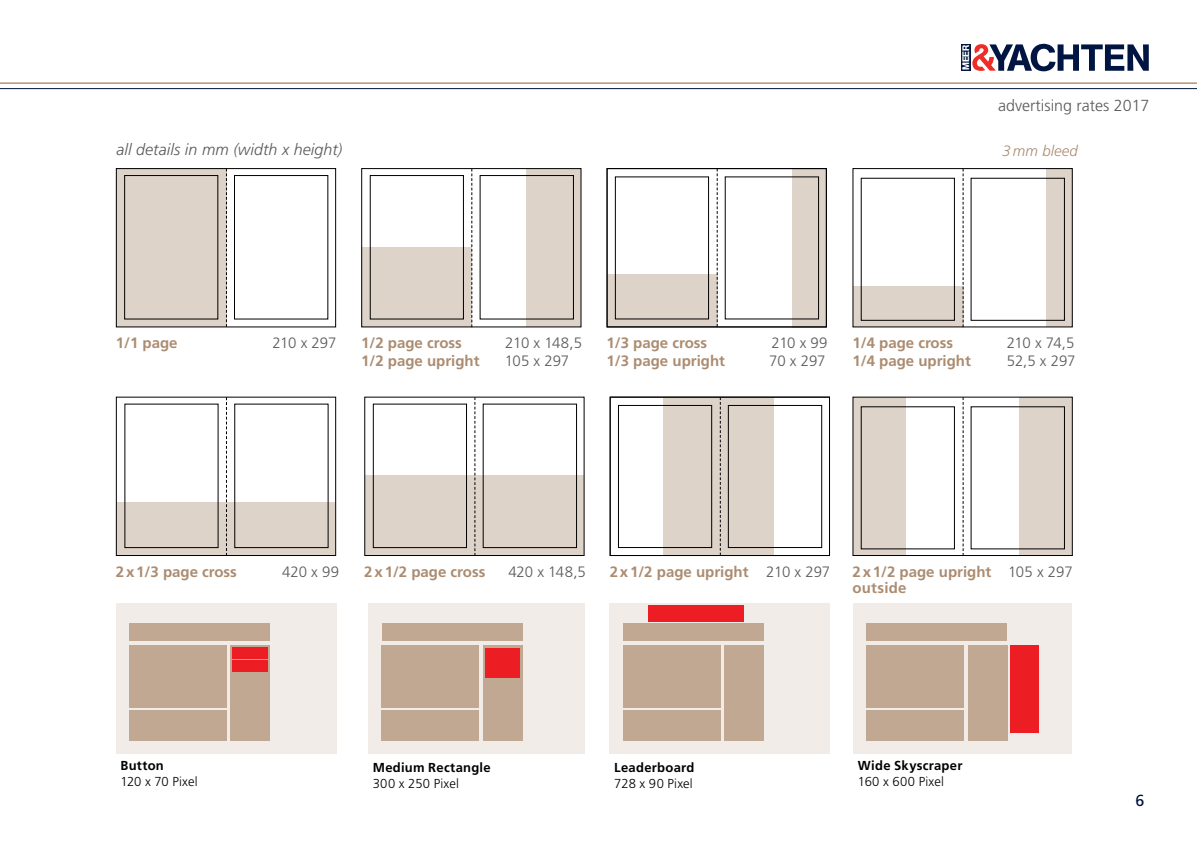
<style>
.page{position:relative;width:1197px;height:851px;background:#fff}
.page>*{position:absolute;margin:0;border:0;box-sizing:border-box;transform-origin:0 0}
.t1{font:italic 300 16px "Frutiger";letter-spacing:.005em;color:#58595b}
.t2{font:300 16px "Frutiger";color:#58595b}
.t3{font:16px "Frutiger";color:#00113d}
.t4{font:700 15px/16px "Frutiger";color:#ab8c71}
.t5{font:300 15px "Frutiger";letter-spacing:-.01em;color:#58595b}
.t6{font:italic 300 15px "Frutiger";letter-spacing:.005em;color:#ab8c71}
.t7{font:700 13px "Frutiger";letter-spacing:.02em;color:#000}
.t8{font:300 13px "Frutiger";letter-spacing:.015em;color:#000}
.t9{font:500 9.4px "AG Book Pro";color:#fff}
.s1{font-weight:300;color:#58595b}
</style>
<div class="page">
<hr style="left:0;top:82px;width:1196px;height:2px;background:#b59475">
<hr style="left:0;top:88px;width:1196px;height:1px;background:#00113d">
<svg style="left:972px;top:44px;width:176px;height:27px"></svg>
<div style="left:961px;top:44px;width:9px;height:27px;background:#001541"></div>
<svg style="left:115px;top:168px;width:221px;height:160px"></svg>
<svg style="left:852px;top:168px;width:221px;height:160px"></svg>
<div style="left:124px;top:175px;width:94px;height:144px;border:1px solid #000"></div>
<div style="left:234px;top:175px;width:94px;height:144px;border:1px solid #000"></div>
<svg style="left:361px;top:168px;width:221px;height:160px"></svg>
<div style="left:370px;top:175px;width:93px;height:144px;border:1px solid #000"></div>
<svg style="left:606px;top:168px;width:221px;height:160px"></svg>
<div style="left:615px;top:177px;width:93px;height:142px;border:1px solid #000"></div>
<svg style="left:364px;top:396px;width:221px;height:160px"></svg>
<div style="left:373px;top:404px;width:93px;height:143px;border:1px solid #000"></div>
<svg style="left:609px;top:396px;width:221px;height:160px"></svg>
<div style="left:618px;top:405px;width:93px;height:142px;border:1px solid #000"></div>
<div style="left:728px;top:405px;width:93px;height:142px;border:1px solid #000"></div>
<svg style="left:852px;top:396px;width:221px;height:160px"></svg>
<svg style="left:115px;top:396px;width:221px;height:160px"></svg>
<div style="left:116px;top:602px;width:220px;height:151px;background:#f1ece7"></div>
<div style="left:129px;top:623px;width:141px;height:17px;background:#c0a893"></div>
<div style="left:129px;top:645px;width:98px;height:62px;background:#c0a893"></div>
<div style="left:129px;top:710px;width:98px;height:30px;background:#c0a893"></div>
<div style="left:231px;top:645px;width:39px;height:95px;background:#c0a893"></div>
<div style="left:232px;top:647px;width:17px;height:11px;background:#ed1d24"></div>
<div style="left:232px;top:660px;width:17px;height:11px;background:#ed1d24"></div>
<div style="left:251px;top:647px;width:17px;height:11px;background:#ed1d24"></div>
<div style="left:251px;top:660px;width:17px;height:11px;background:#ed1d24"></div>
<div style="left:853px;top:602px;width:218px;height:151px;background:#f1ece7"></div>
<div style="left:866px;top:623px;width:141px;height:17px;background:#c0a893"></div>
<div style="left:866px;top:645px;width:98px;height:62px;background:#c0a893"></div>
<div style="left:866px;top:710px;width:98px;height:30px;background:#c0a893"></div>
<div style="left:967px;top:645px;width:40px;height:95px;background:#c0a893"></div>
<div style="left:1009px;top:645px;width:29px;height:88px;background:#ed1d24"></div>
<div style="left:609px;top:602px;width:220px;height:151px;background:#f1ece7"></div>
<div style="left:622px;top:623px;width:141px;height:17px;background:#c0a893"></div>
<div style="left:622px;top:645px;width:98px;height:62px;background:#c0a893"></div>
<div style="left:622px;top:710px;width:98px;height:30px;background:#c0a893"></div>
<div style="left:724px;top:645px;width:39px;height:95px;background:#c0a893"></div>
<div style="left:648px;top:604px;width:96px;height:17px;background:#ed1d24"></div>
<div style="left:368px;top:602px;width:216px;height:151px;background:#f1ece7"></div>
<div style="left:382px;top:623px;width:140px;height:17px;background:#c0a893"></div>
<div style="left:381px;top:645px;width:98px;height:62px;background:#c0a893"></div>
<div style="left:381px;top:710px;width:98px;height:30px;background:#c0a893"></div>
<div style="left:483px;top:645px;width:39px;height:95px;background:#c0a893"></div>
<div style="left:485px;top:648px;width:35px;height:29px;background:#ed1d24"></div>
<p class="t9" style="left:959px;top:70px;width:26px;rotate:-90deg">MEER</p>
<p class="t2" style="left:998px;top:96px;width:153px">advertising rates 2017</p>
<p class="t1" style="left:116px;top:140px;width:227px">all details in mm (width x height)</p>
<p class="t6" style="left:1002px;top:142px;width:77px">3mm bleed</p>
<p class="t4" style="left:116px;top:334px;width:63px">1/1 page</p>
<p class="t5" style="left:272px;top:334px;width:65px">210 x 297</p>
<p class="t4" style="left:361px;top:334px;width:102px">1/2 page cross</p>
<p class="t5" style="left:505px;top:334px;width:78px">210 x 148,5</p>
<p class="t4" style="left:361px;top:352px;width:120px">1/2 page upright</p>
<p class="t5" style="left:504px;top:352px;width:66px">105 x 297</p>
<p class="t4" style="left:606px;top:334px;width:102px">1/3 page cross</p>
<p class="t5" style="left:771px;top:334px;width:57px">210 x 99</p>
<p class="t4" style="left:606px;top:352px;width:120px">1/3 page upright</p>
<p class="t5" style="left:769px;top:352px;width:58px">70 x 297</p>
<p class="t4" style="left:852px;top:334px;width:102px">1/4 page cross</p>
<p class="t5" style="left:1006px;top:334px;width:69px">210 x 74,5</p>
<p class="t4" style="left:852px;top:352px;width:120px">1/4 page upright</p>
<p class="t5" style="left:1006px;top:352px;width:70px">52,5 x 297</p>
<p class="t4" style="left:116px;top:563px;width:123px">2x1/3 page cross</p>
<p class="t5" style="left:282px;top:562px;width:58px">420 x 99</p>
<p class="t4" style="left:364px;top:563px;width:123px">2x1/2 page cross</p>
<p class="t5" style="left:508px;top:562px;width:79px">420 x 148,5</p>
<p class="t4" style="left:609px;top:563px;width:222px">2x1/2 page upright <span class="s1">210 x 297</span></p>
<p class="t4" style="left:852px;top:563px;width:222px">2x1/2 page upright <span class="s1">105 x 297 </span>outside</p>
<p class="t7" style="left:120px;top:758px;width:45px">Button</p>
<p class="t8" style="left:120px;top:774px;width:79px">120 x 70 Pixel</p>
<p class="t7" style="left:373px;top:759px;width:119px">Medium Rectangle</p>
<p class="t8" style="left:373px;top:775px;width:88px">300 x 250 Pixel</p>
<p class="t7" style="left:614px;top:759px;width:82px">Leaderboard</p>
<p class="t8" style="left:614px;top:775px;width:80px">728 x 90 Pixel</p>
<p class="t7" style="left:857px;top:758px;width:106px">Wide Skyscraper</p>
<p class="t8" style="left:857px;top:774px;width:88px">160 x 600 Pixel</p>
<p class="t3" style="left:1135px;top:790px;width:10px">6</p>
</div>
